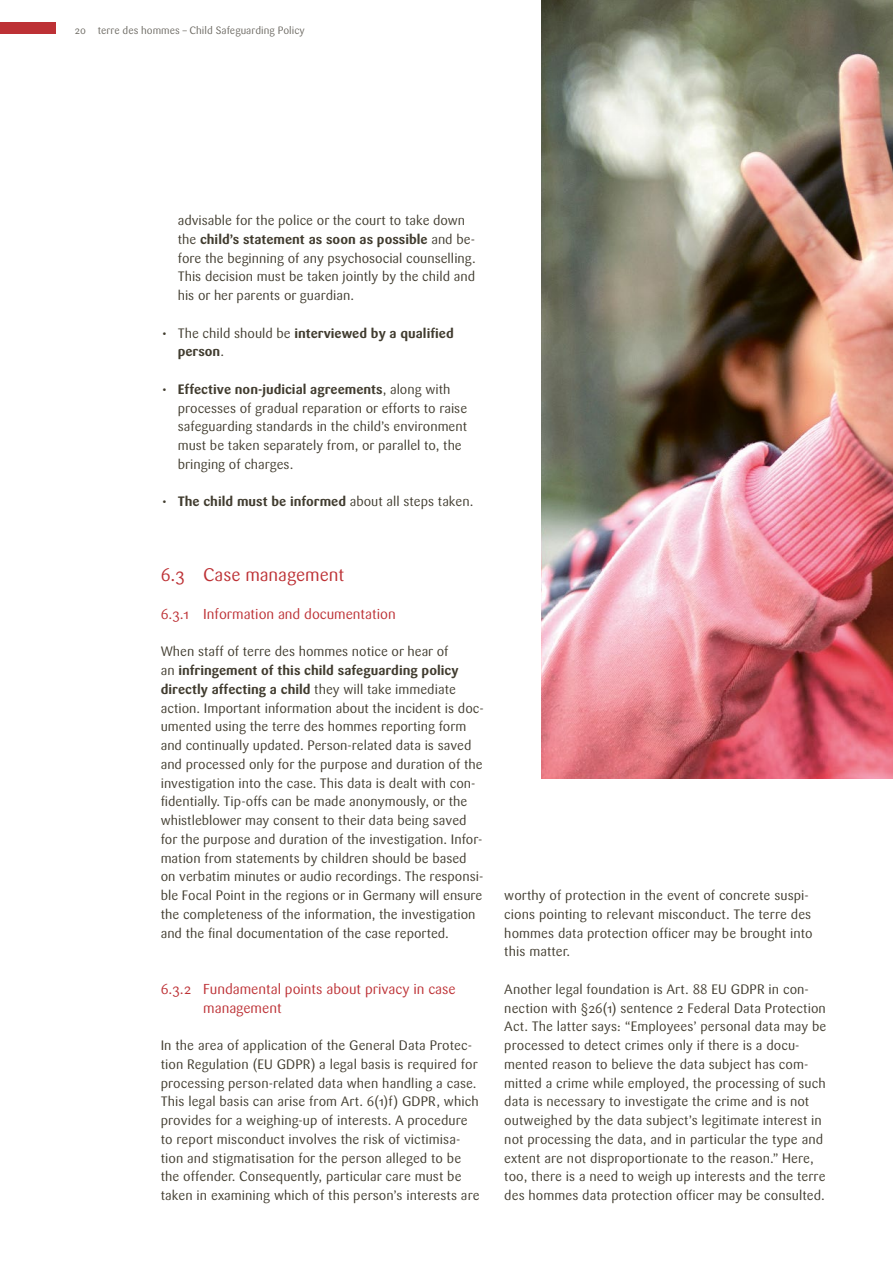
<style>
.page{position:relative;width:893px;height:1263px;background:#fff}
.page>*{position:absolute;margin:0;border:0;box-sizing:border-box;transform-origin:0 0}
.H2_T2{font:18px "Sari OT";letter-spacing:-.005em;color:#bd3135}
.H3_T3{font:14.25px/18.8px "Sari OT";letter-spacing:-.005em;color:#bd3135}
.P_Erster{font:13.5px/18.8px "Sari OT";letter-spacing:.005em;color:#413c2f}
.t1{font:700 13.5px/18.8px "Sari OT";color:#413c2f}
.t2{font:10.5px "Sari OT";color:#6d6a63}
.s1{font-weight:700}
.s2{font-weight:400}
</style>
<div class="page">
<div style="left:0;top:22px;width:56px;height:12px;background:#bd3135"></div>
<img style="left:542px;top:0;width:351px;height:778px">
<p class="t2" style="left:75px;top:24px;width:231px">20 terre des hommes – Child Safeguarding Policy</p>
<p class="P_Erster" style="left:178px;top:211px;width:300px">advisable for the police or the court to take down the <span class="s1">child’s statement as soon as possible</span> and be&shy;fore the beginning of any psychosocial counselling.<br>This decision must be taken jointly by the child and his or her parents or guardian.</p>
<p class="t1" style="left:178px;top:323px;width:278px;text-indent:-17px"><span class="s2">• The child should be</span> interviewed by a qualified person<span class="s2">.</span></p>
<p class="P_Erster" style="left:178px;top:380px;width:291px;text-indent:-17px">• <span class="s1">Effective non-judicial agreements</span>, along with processes of gradual reparation or efforts to raise safeguarding standards in the child’s environment must be taken separately from, or parallel to, the bringing of charges.</p>
<p class="t1" style="left:161px;top:492px;width:314px"><span class="s2">•</span> The child must be informed <span class="s2">about all steps taken.</span></p>
<h2 class="H2_T2" style="left:161px;top:563px;width:185px">6.3 Case management</h2>
<h3 class="H3_T3" style="left:161px;top:604px;width:237px">6.3.1 Information and documentation</h3>
<p class="P_Erster" style="left:161px;top:642px;width:325px">When staff of terre des hommes notice or hear of<br>an <span class="s1">infringement of this child safeguarding policy directly affecting a child</span> they will take immediate action. Important information about the incident is doc&shy;umented using the terre des hommes reporting form and continually updated. Person-related data is saved and processed only for the purpose and duration of the investigation into the case. This data is dealt with con&shy;fidentially. Tip-offs can be made anonymously, or the whistleblower may consent to their data being saved for the purpose and duration of the investigation. Infor&shy;mation from statements by children should be based on verbatim minutes or audio recordings. The responsi&shy;ble Focal Point in the regions or in Germany will ensure the completeness of the information, the investigation and the final documentation of the case reported.</p>
<h3 class="H3_T3" style="left:203px;top:979px;width:254px;text-indent:-43px">6.3.2 Fundamental points about privacy in case management</h3>
<p class="P_Erster" style="left:161px;top:1036px;width:320px">In the area of application of the General Data Protec&shy;tion Regulation (EU GDPR) a legal basis is required for processing person-related data when handling a case.<br>This legal basis can arise from Art. 6(1)f) GDPR, which provides for a weighing-up of interests. A procedure to report misconduct involves the risk of victimisa&shy;tion and stigmatisation for the person alleged to be the offender. Consequently, particular care must be taken in examining which of this person’s interests are</p>
<p class="P_Erster" style="left:504px;top:886px;width:310px">worthy of protection in the event of concrete suspi&shy;cions pointing to relevant misconduct. The terre des hommes data protection officer may be brought into this matter.</p>
<p class="P_Erster" style="left:504px;top:980px;width:324px">Another legal foundation is Art. 88 EU GDPR in con&shy;nection with §26(1) sentence 2 Federal Data Protection Act. The latter says: “Employees’ personal data may be processed to detect crimes only if there is a docu&shy;mented reason to believe the data subject has com&shy;mitted a crime while employed, the processing of such data is necessary to investigate the crime and is not outweighed by the data subject’s legitimate interest in not processing the data, and in particular the type and extent are not disproportionate to the reason.” Here, too, there is a need to weigh up interests and the terre des hommes data protection officer may be consulted.</p>
</div>
